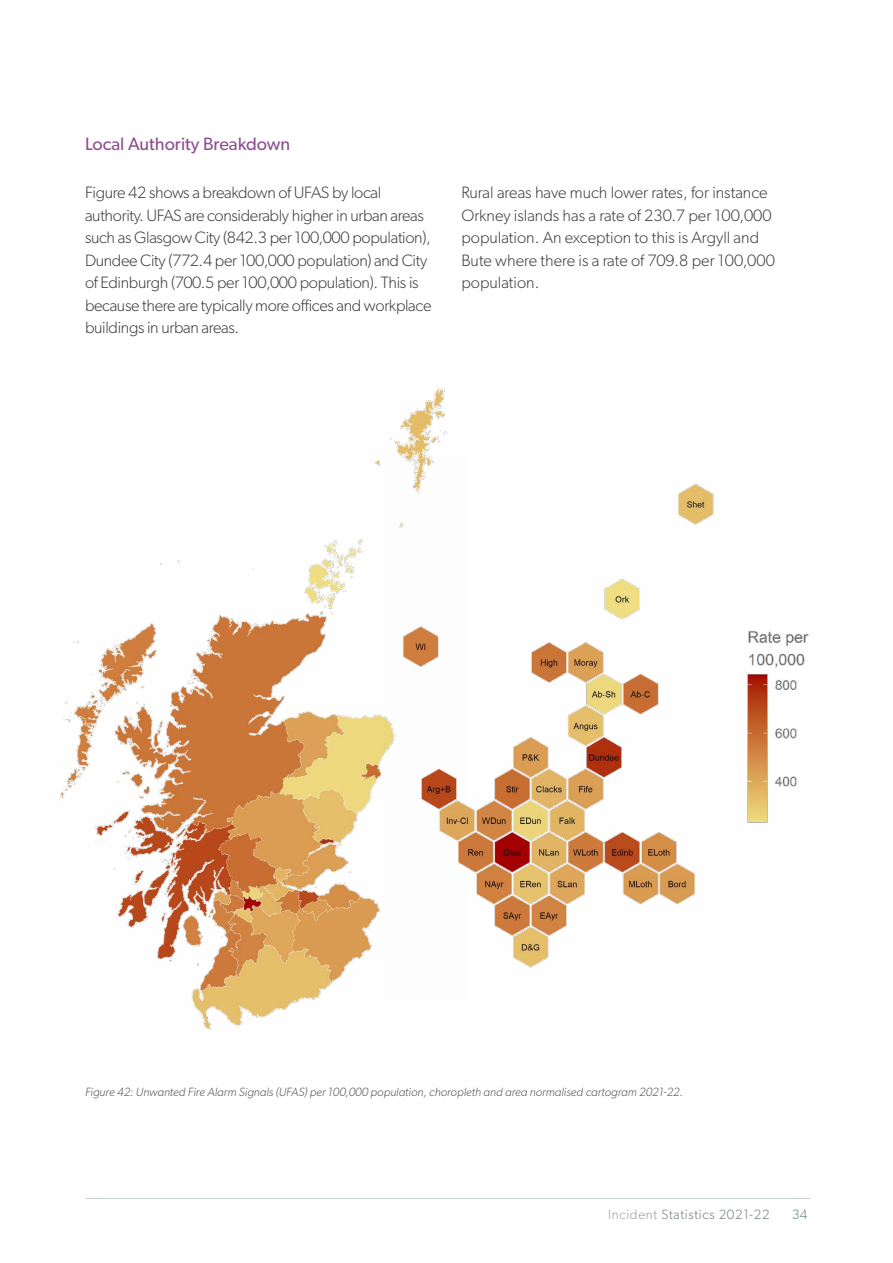
<style>
.page{position:relative;width:893px;height:1263px;background:#fff}
.page>*{position:absolute;margin:0;border:0;box-sizing:border-box;transform-origin:0 0}
.t1{font:18px "Gibson";color:#8e5092}
.t2{font:300 16.5px/22.5px "Gibson";letter-spacing:-.02em;color:#3c3c3b}
.t3{font:300 16.5px/22.5px "Gibson";color:#3c3c3b}
.t4{font:300 13.5px "Gibson";letter-spacing:.05em;color:#707b81}
.t5{font:300 13.5px "Gibson";color:#66837c}
.t6{font:italic 300 12px "Gibson";color:#575756}
.s1{color:#939da3}
</style>
<div class="page">
<img style="left:60px;top:387px;width:388px;height:643px">
<img style="left:384px;top:457px;width:425px;height:542px">
<hr style="left:85px;top:1198px;width:725px;height:1px;background:#9fb1ad">
<p class="t1" style="left:85px;top:133px;width:207px">Local Authority Breakdown</p>
<p class="t2" style="left:85px;top:181px;width:348px">Figure 42 shows a breakdown of UFAS by local authority. UFAS are considerably higher in urban areas such as Glasgow City (842.3 per 100,000 population), Dundee City (772.4 per 100,000 population) and City of Edinburgh (700.5 per 100,000 population). This is because there are typically more offices and workplace buildings in urban areas.</p>
<p class="t3" style="left:461px;top:181px;width:315px">Rural areas have much lower rates, for instance Orkney islands has a rate of 230.7 per 100,000 population. An exception to this is Argyll and Bute where there is a rate of 709.8 per 100,000 population.</p>
<p class="t6" style="left:85px;top:1085px;width:599px">Figure 42: Unwanted Fire Alarm Signals (UFAS) per 100,000 population, choropleth and area normalised cartogram 2021-22.</p>
<p class="t4" style="left:608px;top:1206px;width:163px"><span class="s1">Incident</span> Statistics 2021-22</p>
<p class="t5" style="left:792px;top:1206px;width:17px">34</p>
</div>
